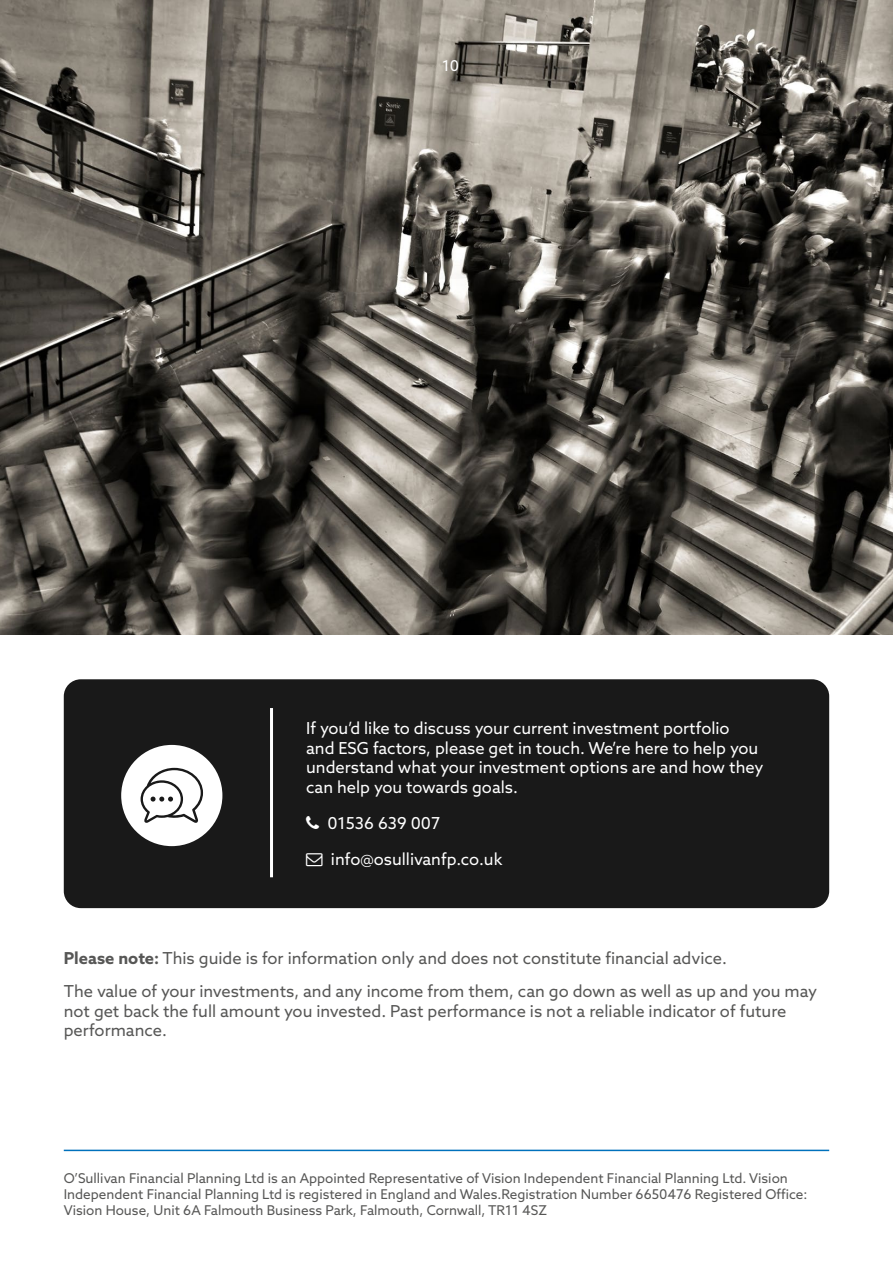
<style>
.page{position:relative;width:893px;height:1263px;background:#fff}
.page>*{position:absolute;margin:0;border:0;box-sizing:border-box;transform-origin:0 0}
.t1{font:16.5px/32.5px "Azo Sans";color:#575756}
.t2{font:16.5px/19.8px "Azo Sans";color:#fff}
.t3{font:15px "Azo Sans";color:#fff}
.t4{font:13.5px/16.2px "Azo Sans";color:#575756}
.s1{font-weight:700}
</style>
<div class="page">
<img style="left:0;top:0;width:893px;height:635px">
<div style="left:64px;top:679px;width:765px;height:229px;background:#191919;border-radius:17px"></div>
<hr style="left:64px;top:1150px;width:765px;height:1px;background:#0071bc">
<hr style="left:270px;top:708px;width:3px;height:169px;background:#fff">
<div style="left:121px;top:745px;width:101px;height:101px;background:#fff;border-radius:50%"></div>
<svg style="left:141px;top:768px;width:62px;height:55px"></svg>
<p class="t3" style="left:442px;top:56px;width:18px">10</p>
<p class="t2" style="left:306px;top:718px;width:459px">If you’d like to discuss your current investment portfolio<br>and ESG factors, please get in touch. We’re here to help you understand what your investment options are and how they can help you towards goals.</p>
<p class="t2" style="left:327px;top:813px;width:114px">01536 639 007</p>
<p class="t2" style="left:331px;top:848px;width:173px">info@osullivanfp.co.uk</p>
<p class="t1" style="left:64px;top:942px;width:755px"><span class="s1">Please note:</span> This guide is for information only and does not constitute financial advice.<br>The value of your investments, and any income from them, can go down as well as up and you may</p>
<p class="t1" style="left:64px;top:1000px;width:724px;line-height:19.8px">not get back the full amount you invested. Past performance is not a reliable indicator of future performance.</p>
<p class="t4" style="left:64px;top:1170px;width:745px">O’Sullivan Financial Planning Ltd is an Appointed Representative of Vision Independent Financial Planning Ltd. Vision<br>Independent Financial Planning Ltd is registered in England and Wales.Registration Number 6650476 Registered Office:<br>Vision House, Unit 6A Falmouth Business Park, Falmouth, Cornwall, TR11 4SZ</p>
</div>
